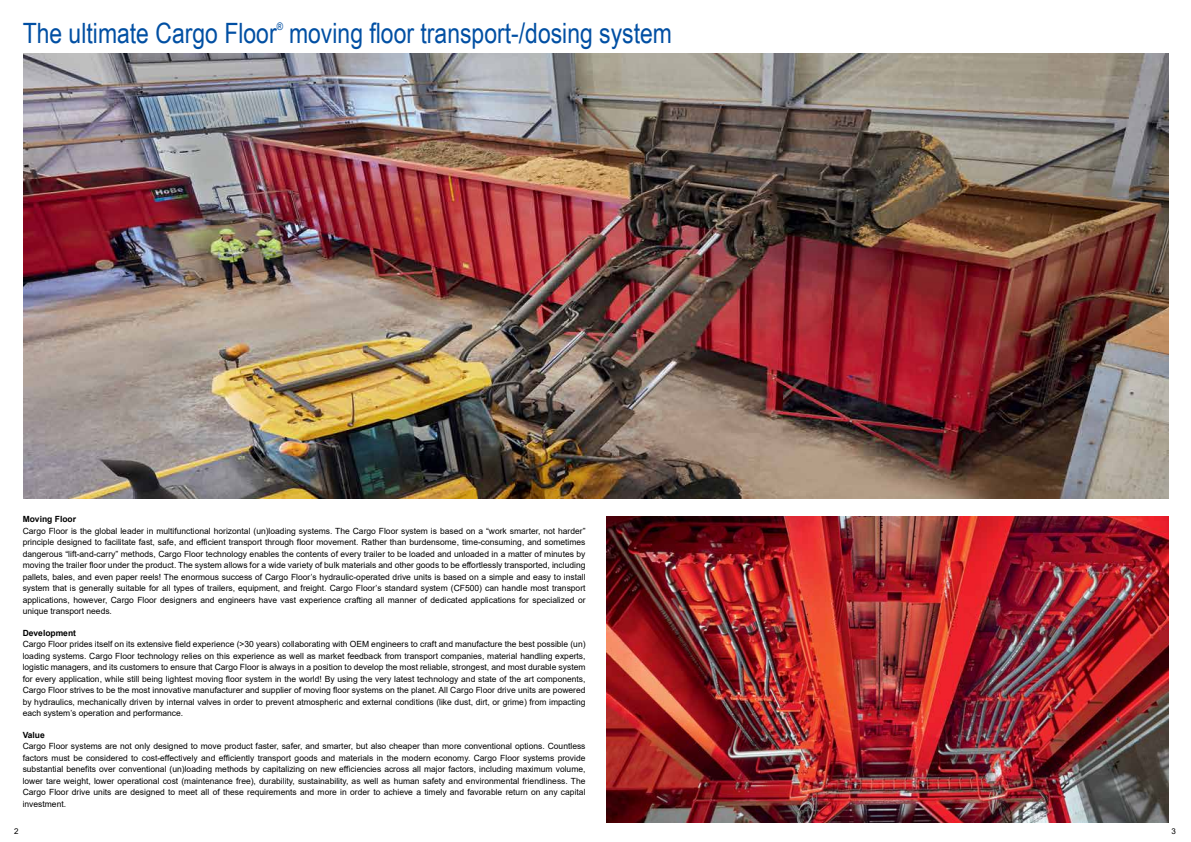
<style>
.page{position:relative;width:1191px;height:842px;background:#fff}
.page>*{position:absolute;margin:0;border:0;box-sizing:border-box;transform-origin:0 0}
.t1{font:28px "Arial Narrow";color:#004fa3}
.t2{font:10.4px "Arial Narrow";color:#004fa3}
.t3{font:8.5px/11.5px "Arial";color:#000;text-align:justify}
.t4{font:700 8.5px "Arial";color:#000}
.t5{font:8px "Arial";color:#000}
</style>
<div class="page">
<img style="left:606px;top:516px;width:562px;height:306px">
<img style="left:23px;top:54px;width:1145px;height:445px">
<h1 class="t1" style="left:23px;top:13px;width:651px">The ultimate Cargo Floor moving floor transport-/dosing system</h1>
<p class="t2" style="left:277px;top:19px;width:8px">®</p>
<p class="t4" style="left:23px;top:513px;width:55px">Moving Floor</p>
<p class="t3" style="left:23px;top:525px;width:564px">Cargo Floor is the global leader in multifunctional horizontal (un)loading systems. The Cargo Floor system is based on a “work smarter, not harder” principle designed to facilitate fast, safe, and efficient transport through floor movement. Rather than burdensome, time-consuming, and sometimes dangerous “lift-and-carry” methods, Cargo Floor technology enables the contents of every trailer to be loaded and unloaded in a matter of minutes by moving the trailer floor under the product. The system allows for a wide variety of bulk materials and other goods to be effortlessly transported, including pallets, bales, and even paper reels! The enormous success of Cargo Floor’s hydraulic-operated drive units is based on a simple and easy to install system that is generally suitable for all types of trailers, equipment, and freight. Cargo Floor’s standard system (CF500) can handle most transport applications, however, Cargo Floor designers and engineers have vast experience crafting all manner of dedicated applications for specialized or unique transport needs.</p>
<p class="t4" style="left:23px;top:627px;width:55px">Development</p>
<p class="t3" style="left:23px;top:638px;width:564px">Cargo Floor prides itself on its extensive field experience (&gt;30 years) collaborating with OEM engineers to craft and manufacture the best possible (un) loading systems. Cargo Floor technology relies on this experience as well as market feedback from transport companies, material handling experts, logistic managers, and its customers to ensure that Cargo Floor is always in a position to develop the most reliable, strongest, and most durable system for every application, while still being lightest moving floor system in the world! By using the very latest technology and state of the art components, Cargo Floor strives to be the most innovative manufacturer and supplier of moving floor systems on the planet. All Cargo Floor drive units are powered by hydraulics, mechanically driven by internal valves in order to prevent atmospheric and external conditions (like dust, dirt, or grime) from impacting each system’s operation and performance.</p>
<p class="t4" style="left:23px;top:729px;width:24px">Value</p>
<p class="t3" style="left:23px;top:740px;width:564px">Cargo Floor systems are not only designed to move product faster, safer, and smarter, but also cheaper than more conventional options. Countless factors must be considered to cost-effectively and efficiently transport goods and materials in the modern economy. Cargo Floor systems provide substantial benefits over conventional (un)loading methods by capitalizing on new efficiencies across all major factors, including maximum volume, lower tare weight, lower operational cost (maintenance free), durability, sustainability, as well as human safety and environmental friendliness. The Cargo Floor drive units are designed to meet all of these requirements and more in order to achieve a timely and favorable return on any capital investment.</p>
<p class="t5" style="left:14px;top:825px;width:6px">2</p>
<p class="t5" style="left:1171px;top:825px;width:6px">3</p>
</div>
